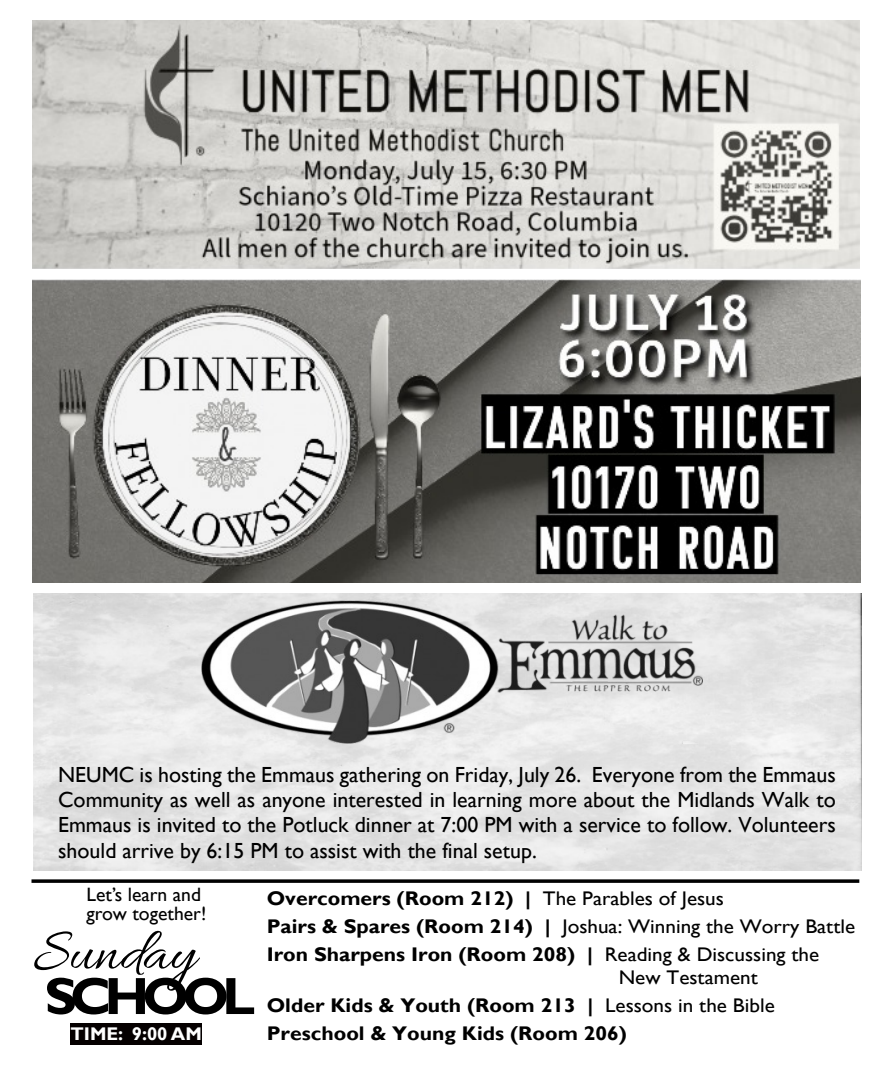
<style>
.page{position:relative;width:882px;height:1071px;background:#fff}
.page>*{position:absolute;margin:0;border:0;box-sizing:border-box;transform-origin:0 0}
.t1{font:61.6px "Allura";color:#000}
.t2{font:700 52.68px "Gill Sans";letter-spacing:-.125em;color:#000}
.t3{font:21.88px/25.4px "Gill Sans";color:#000;text-align:justify}
.t4{font:700 19.78px/28px "Gill Sans";color:#000;scale:1.07 1}
.t5{font:19.78px/28px "Gill Sans";color:#000;scale:1.07 1}
.t6{font:19.25px/18.9px "Gill Sans";color:#000}
.t7{font:700 18.38px "Gill Sans";color:#fff}
.s1{font-weight:400}
.s2{font-weight:700}
</style>
<div class="page">
<img style="left:33px;top:593px;width:829px;height:278px">
<img style="left:33px;top:21px;width:827px;height:248px">
<div style="left:70px;top:1023px;width:132px;height:21px;background:#050000"></div>
<img style="left:33px;top:279px;width:827px;height:303px">
<img style="left:202px;top:601px;width:500px;height:143px">
<svg style="left:32px;top:879px;width:827px;height:4px;background:#1f1f1f"></svg>
<p class="t3" style="left:58px;top:764px;width:779px">NEUMC is hosting the Emmaus gathering on Friday, July 26. Everyone from the Emmaus Community as well as anyone interested in learning more about the Midlands Walk to Emmaus is invited to the Potluck dinner at 7:00 PM with a service to follow. Volunteers should arrive by 6:15 PM to assist with the final setup.</p>
<p class="t6" style="left:87px;top:887px;width:121px">Let’s learn and grow together!</p>
<h1 class="t1" style="left:33px;top:918px;width:164px">Sunday</h1>
<h2 class="t2" style="left:44px;top:978px;width:212px">SCHOOL</h2>
<p class="t4" style="left:267px;top:887px;width:551px">Overcomers (Room 212) | <span class="s1">The Parables of Jesus<br></span>Pairs &amp; Spares (Room 214) | <span class="s1">Joshua: Winning the Worry Battle<br></span>Iron Sharpens Iron (Room 208) | <span class="s1">Reading &amp; Discussing the</span></p>
<p class="t5" style="left:267px;top:965px;width:476px;text-indent:352px">New Testament<br><span class="s2">Older Kids &amp; Youth (Room 213 |</span> Lessons in the Bible</p>
<p class="t7" style="left:70px;top:1027px;width:133px">TIME: 9:00 AM</p>
<p class="t4" style="left:267px;top:1021px;width:338px">Preschool &amp; Young Kids (Room 206)</p>
</div>
